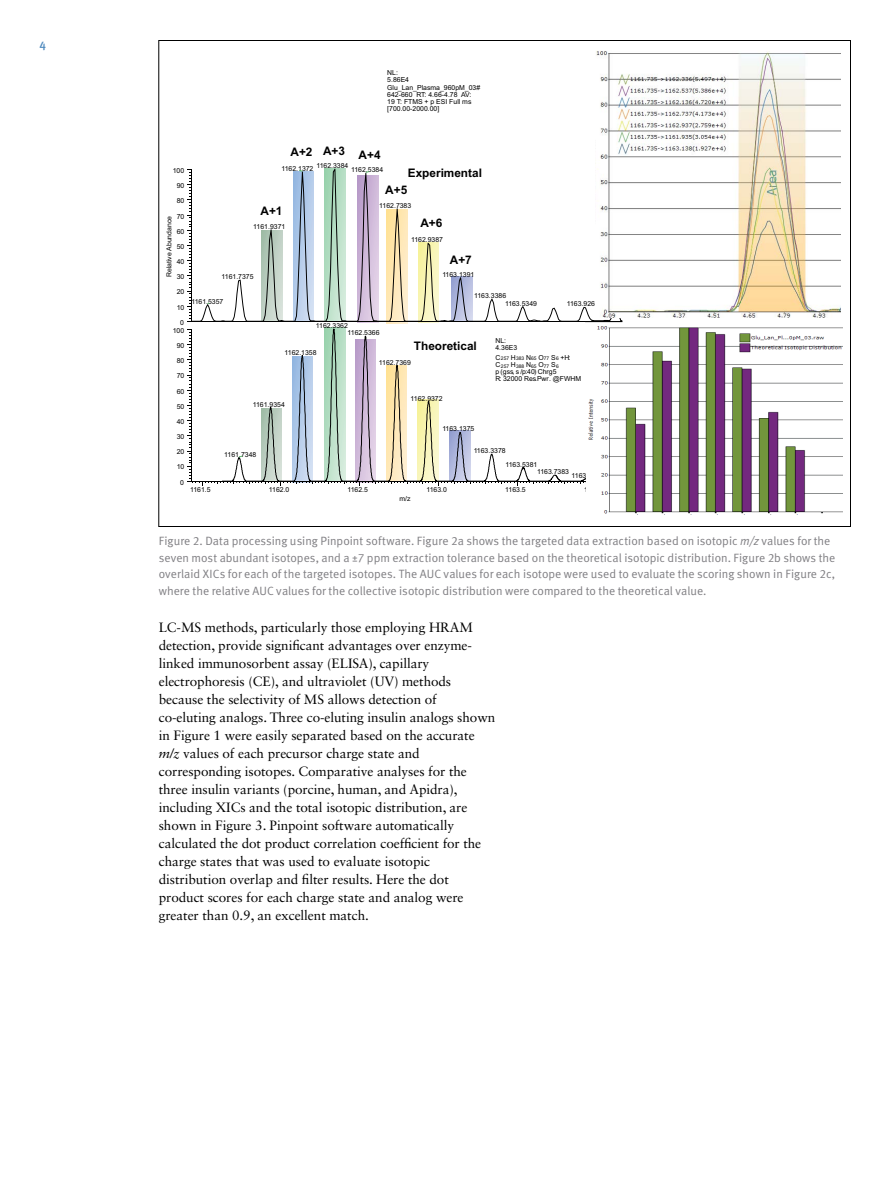
<style>
.page{position:relative;width:891px;height:1188px;background:#fff}
.page>*{position:absolute;margin:0;border:0;box-sizing:border-box;transform-origin:0 0}
.t1{font:13.5px/18px "Sabon LT Std";letter-spacing:-.005em;color:#000}
.t2{font:12px/16.5px "Meta Normal LF";color:#807f83}
.t3{font:500 12px "Meta OT";color:#4f8abe}
.t4{font:700 11.85px "Arial";color:#000}
.t5{font:6.9px/7.2px "Arial";color:#000}
.t6{font:4.95px/7.2px "Arial";color:#000}
.s1{font-size:6.9px}
.s2{font-style:italic}
.s3{font-family:"Sabon";font-style:italic}
</style>
<div class="page">
<svg style="left:187px;top:169px;width:4px;height:153px"></svg>
<svg style="left:191px;top:169px;width:430px;height:153px"></svg>
<img style="left:596px;top:51px;width:245px;height:267px">
<svg style="left:585px;top:320px;width:38px;height:2px"></svg>
<svg style="left:187px;top:329px;width:399px;height:157px"></svg>
<img style="left:588px;top:326px;width:255px;height:188px">
<p class="t3" style="left:40px;top:37px;width:8px">4</p>
<p class="t5" style="left:387px;top:69px;width:23px">NL:<br>5.86E4</p>
<p class="t5" style="left:387px;top:84px;width:94px">Glu_Lan_Plasma_960pM_03#<br>642-660 RT: 4.66-4.78 AV:<br>19 T: FTMS + p ESI Full ms [700.00-2000.00]</p>
<p class="t5" style="left:173px;top:167px;width:13px">100</p>
<p class="t5" style="left:177px;top:182px;width:9px">90</p>
<p class="t5" style="left:177px;top:197px;width:9px">80</p>
<p class="t5" style="left:177px;top:213px;width:9px">70</p>
<p class="t5" style="left:165px;top:277px;width:63px;rotate:-90deg">Relative Abundance</p>
<p class="t5" style="left:177px;top:228px;width:9px">60</p>
<p class="t5" style="left:177px;top:243px;width:9px">50</p>
<p class="t5" style="left:177px;top:258px;width:9px">40</p>
<p class="t5" style="left:177px;top:273px;width:9px">30</p>
<p class="t5" style="left:177px;top:289px;width:9px">20</p>
<p class="t5" style="left:177px;top:304px;width:9px">10</p>
<p class="t5" style="left:180px;top:319px;width:5px">0</p>
<p class="t5" style="left:173px;top:327px;width:13px">100</p>
<p class="t5" style="left:177px;top:342px;width:9px">90</p>
<p class="t5" style="left:177px;top:357px;width:9px">80</p>
<p class="t5" style="left:177px;top:372px;width:9px">70</p>
<p class="t5" style="left:177px;top:388px;width:9px">60</p>
<p class="t5" style="left:177px;top:403px;width:9px">50</p>
<p class="t5" style="left:177px;top:418px;width:9px">40</p>
<p class="t5" style="left:177px;top:433px;width:9px">30</p>
<p class="t5" style="left:177px;top:449px;width:9px">20</p>
<p class="t5" style="left:177px;top:464px;width:9px">10</p>
<p class="t5" style="left:180px;top:479px;width:5px">0</p>
<p class="t4" style="left:291px;top:144px;width:92px">A+2 A+3 A+4</p>
<p class="t5" style="left:316px;top:162px;width:34px">1162.3384</p>
<p class="t5" style="left:281px;top:165px;width:34px">1162.1372</p>
<p class="t5" style="left:351px;top:166px;width:34px">1162.5384</p>
<p class="t5" style="left:379px;top:202px;width:34px">1162.7383</p>
<p class="t5" style="left:253px;top:223px;width:34px">1161.9371</p>
<p class="t4" style="left:408px;top:165px;width:76px">Experimental</p>
<p class="t4" style="left:385px;top:182px;width:23px">A+5</p>
<p class="t4" style="left:261px;top:203px;width:23px">A+1</p>
<p class="t4" style="left:420px;top:215px;width:23px">A+6</p>
<p class="t5" style="left:411px;top:236px;width:34px">1162.9387</p>
<p class="t5" style="left:222px;top:273px;width:34px">1161.7375</p>
<p class="t4" style="left:450px;top:252px;width:23px">A+7</p>
<p class="t5" style="left:442px;top:271px;width:34px">1163.1391</p>
<p class="t5" style="left:474px;top:292px;width:34px">1163.3386</p>
<p class="t5" style="left:191px;top:298px;width:34px">1161.5357</p>
<p class="t5" style="left:505px;top:300px;width:34px">1163.5349</p>
<p class="t5" style="left:567px;top:300px;width:34px">1163.9267</p>
<p class="t5" style="left:348px;top:322px;width:34px;text-indent:-32px">1162.3362<br>1162.5366</p>
<p class="t5" style="left:285px;top:349px;width:34px">1162.1358</p>
<p class="t5" style="left:379px;top:359px;width:34px">1162.7369</p>
<p class="t5" style="left:411px;top:395px;width:34px">1162.9372</p>
<p class="t5" style="left:253px;top:401px;width:34px">1161.9354</p>
<p class="t5" style="left:442px;top:426px;width:34px">1163.1375</p>
<p class="t5" style="left:474px;top:447px;width:34px">1163.3378</p>
<p class="t5" style="left:224px;top:451px;width:34px">1161.7348</p>
<p class="t5" style="left:537px;top:461px;width:34px;text-indent:-32px">1163.5381<br>1163.7383</p>
<p class="t5" style="left:495px;top:337px;width:23px">NL:<br>4.36E3</p>
<p class="t6" style="left:495px;top:355px;width:76px"><span class="s1">C</span>257 <span class="s1">H</span>383 <span class="s1">N</span>65 <span class="s1">O</span>77 <span class="s1">S</span>6 <span class="s1">+H:<br>C</span>257 <span class="s1">H</span>388 <span class="s1">N</span>65 <span class="s1">O</span>77 <span class="s1">S</span>6</p>
<p class="t5" style="left:495px;top:368px;width:87px">p (gss, s /p:40) Chrg5<br>R: 32000 Res.Pwr. @FWHM</p>
<p class="t4" style="left:414px;top:338px;width:64px">Theoretical</p>
<p class="t5" style="left:190px;top:486px;width:22px">1161.5</p>
<p class="t5" style="left:269px;top:486px;width:22px">1162.0</p>
<p class="t5" style="left:347px;top:486px;width:22px">1162.5</p>
<p class="t5" style="left:426px;top:486px;width:22px">1163.0</p>
<p class="t5" style="left:505px;top:486px;width:22px">1163.5</p>
<p class="t5" style="left:400px;top:495px;width:13px">m/z</p>
<p class="t2" style="left:159px;top:532px;width:678px">Figure 2. Data processing using Pinpoint software. Figure 2a shows the targeted data extraction based on isotopic <span class="s2">m/z</span> values for the seven most abundant isotopes, and a ±7 ppm extraction tolerance based on the theoretical isotopic distribution. Figure 2b shows the overlaid XICs for each of the targeted isotopes. The AUC values for each isotope were used to evaluate the scoring shown in Figure 2c, where the relative AUC values for the collective isotopic distribution were compared to the theoretical value.</p>
<p class="t1" style="left:159px;top:619px;width:338px">LC-MS methods, particularly those employing HRAM detection, provide significant advantages over enzyme&shy;linked immunosorbent assay (ELISA), capillary electrophoresis (CE), and ultraviolet (UV) methods because the selectivity of MS allows detection of co-eluting analogs. Three co-eluting insulin analogs shown in Figure 1 were easily separated based on the accurate <span class="s3">m/z</span> values of each precursor charge state and corresponding isotopes. Comparative analyses for the three insulin variants (porcine, human, and Apidra), including XICs and the total isotopic distribution, are shown in Figure 3. Pinpoint software automatically calculated the dot product correlation coefficient for the charge states that was used to evaluate isotopic distribution overlap and filter results. Here the dot product scores for each charge state and analog were greater than 0.9, an excellent match.</p>
</div>
